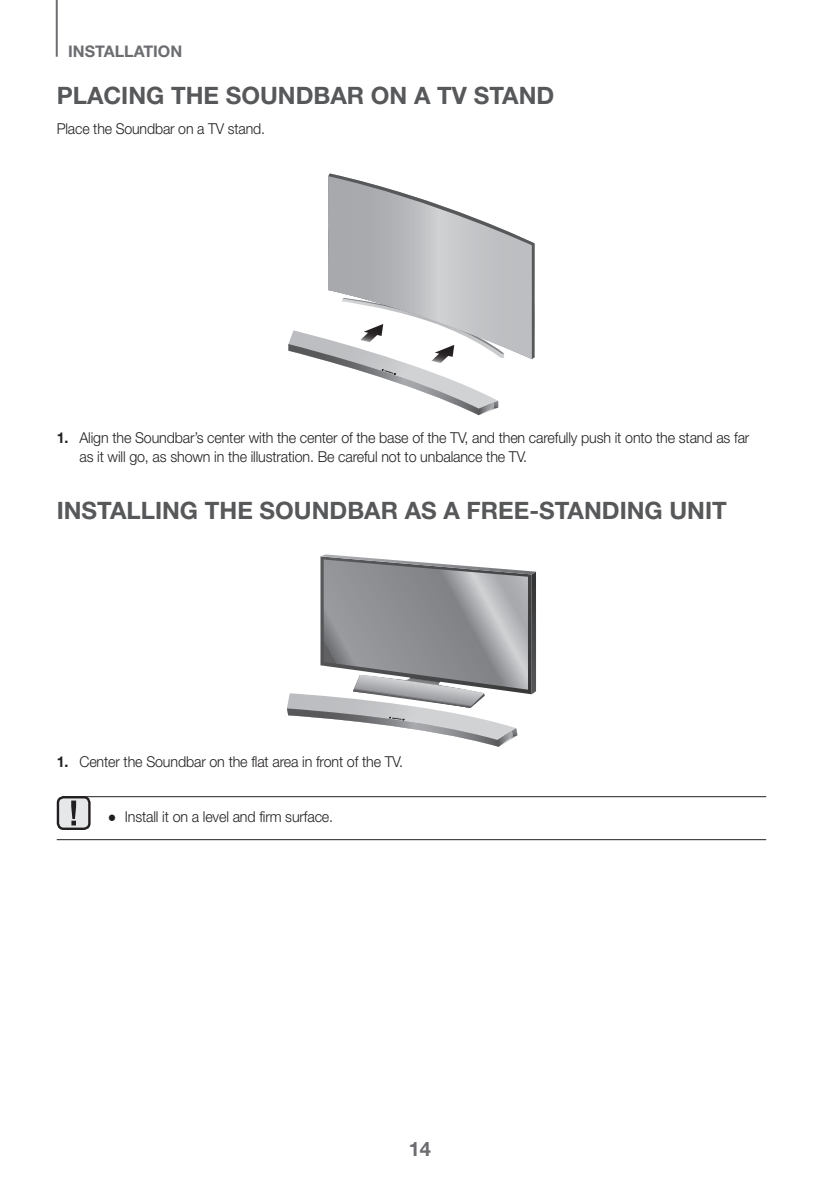
<style>
.page{position:relative;width:840px;height:1191px;background:#fff}
.page>*{position:absolute;margin:0;border:0;box-sizing:border-box;transform-origin:0 0}
.TOC_Title2{font:700 24px "Helvetica Neue cp";color:#57585a}
.t1{font:700 20px "Helvetica Neue cp";color:#6c6d70}
.t2{font:700 16px "Helvetica Neue cp";color:#6c6d70}
.Body_Basic{font:300 15px/19px "Helvetica Neue cp";letter-spacing:-.01em;color:#231f20;scale:.95 1}
.Body_Basic-2{font:300 15px "Helvetica Neue cp";letter-spacing:-.01em;color:#231f20;scale:.94 1}
.s1{font-weight:700}
.s2{font-family:"Arial";font-weight:400}
</style>
<div class="page">
<hr style="left:56px;top:0;width:2px;height:57px;background:#6c6d70">
<hr style="left:62px;top:796px;width:703px;height:1px;background:#231f20">
<hr style="left:57px;top:839px;width:708px;height:1px;background:#231f20">
<svg style="left:288px;top:173px;width:246px;height:242px"></svg>
<svg style="left:287px;top:554px;width:248px;height:193px"></svg>
<div style="left:58px;top:797px;width:31px;height:31px;background:#e6e7e9;border-radius:6px"></div>
<div style="left:57px;top:796px;width:34px;height:34px;border:2px solid #231f20;border-radius:6px"></div>
<svg style="left:71px;top:800px;width:5px;height:25px"></svg>
<p class="t2" style="left:68px;top:42px;width:116px">INSTALLATION</p>
<p class="TOC_Title2" style="left:57px;top:81px;width:498px">PLACING THE SOUNDBAR ON A TV STAND</p>
<p class="Body_Basic-2" style="left:57px;top:120px;width:223px">Place the Soundbar on a TV stand.</p>
<p class="Body_Basic" style="left:79px;top:428px;width:706px;text-indent:-23px"><span class="s1">1.</span> Align the Soundbar’s center with the center of the base of the TV, and then carefully push it onto the stand as far as it will go, as shown in the illustration. Be careful not to unbalance the TV.</p>
<p class="TOC_Title2" style="left:57px;top:497px;width:671px">INSTALLING THE SOUNDBAR AS A FREE-STANDING UNIT</p>
<p class="Body_Basic" style="left:57px;top:752px;width:366px"><span class="s1">1.</span> Center the Soundbar on the flat area in front of the TV.</p>
<p class="Body_Basic" style="left:108px;top:807px;width:238px"><span class="s2">●</span> Install it on a level and firm surface.</p>
<h2 class="t1" style="left:408px;top:1137px;width:24px">14</h2>
</div>
